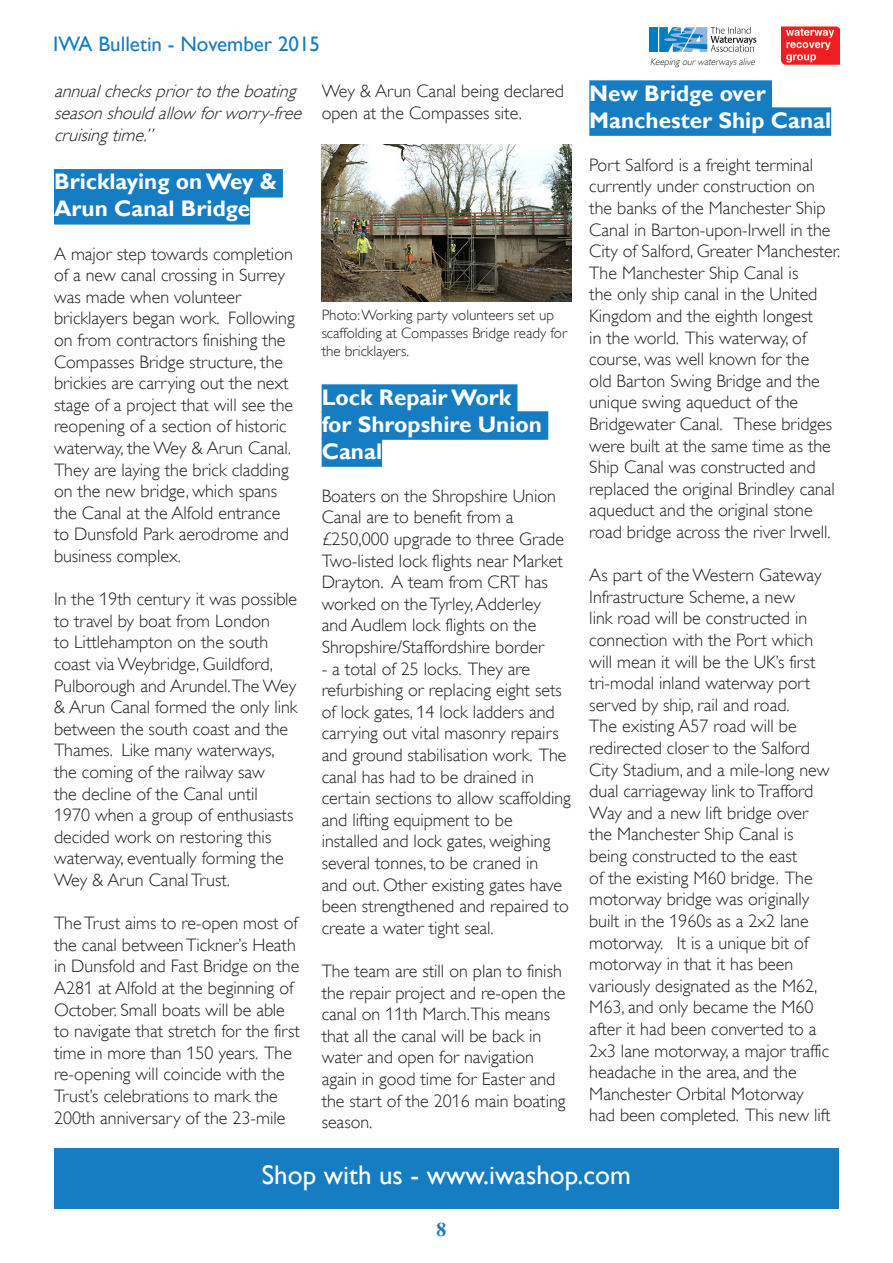
<style>
.page{position:relative;width:893px;height:1263px;background:#fff}
.page>*{position:absolute;margin:0;border:0;box-sizing:border-box;transform-origin:0 0}
.Footer_Text{font:27px "Gill Sans";color:#fff}
.Article_Name{font:700 22.5px/27px "Gill Sans";color:#fff}
.t1{font:21px "Gill Sans";color:#177dc2}
.t2{font:700 19.5px "Times";color:#177dc2}
.Body_Text{font:300 18px/21.6px "Gill Alt One";color:#231f20}
.Body_Text-2{font:italic 300 18px/21.6px "Gill Alt One";color:#231f20}
.image_caption{font:300 15px/18px "Gill Alt One";color:#231f20}
.t3{font:italic 300 9.75px "Gill Alt One";color:#231f20}
</style>
<div class="page">
<div style="left:650px;top:27px;width:8px;height:25px;background:#007cc2"></div>
<svg style="left:659px;top:27px;width:97px;height:25px"></svg>
<img style="left:781px;top:26px;width:58px;height:39px">
<div style="left:54px;top:1148px;width:785px;height:61px;background:#177dc2"></div>
<div style="left:54px;top:169px;width:229px;height:29px;background:#177dc2"></div>
<div style="left:54px;top:196px;width:196px;height:29px;background:#177dc2"></div>
<div style="left:322px;top:384px;width:195px;height:29px;background:#177dc2"></div>
<div style="left:322px;top:411px;width:226px;height:29px;background:#177dc2"></div>
<div style="left:322px;top:438px;width:60px;height:29px;background:#177dc2"></div>
<img style="left:322px;top:144px;width:249px;height:158px">
<div style="left:589px;top:80px;width:183px;height:29px;background:#177dc2"></div>
<div style="left:589px;top:107px;width:242px;height:29px;background:#177dc2"></div>
<p class="t1" style="left:53px;top:32px;width:268px">IWA Bulletin - November 2015</p>
<p class="Body_Text-2" style="left:54px;top:81px;width:254px">annualcheckspriortotheboating seasonshouldallow forworry-free cruisingtime.”</p>
<p class="Article_Name" style="left:54px;top:169px;width:224px">Bricklaying on Wey &amp;<br>Arun Canal Bridge</p>
<p class="Body_Text" style="left:54px;top:243px;width:242px">A major step towards completion of a new canal crossing in Surrey was made when volunteer bricklayers began work. Following on from contractors finishing the<br>Compasses Bridge structure, the brickies are carrying out the next stage of a project that will see the reopening of a section of historic waterway, the Wey &amp; Arun Canal.<br>They are laying the brick cladding on the new bridge, which spans the Canal at the Alfold entrance to Dunsfold Park aerodrome and business complex.</p>
<p class="Body_Text" style="left:54px;top:588px;width:245px">In the 19th century it was possible to travel by boat from London<br>to Littlehampton on the south coast via Weybridge, Guildford,<br>Pulborough and Arundel.The Wey &amp; Arun Canal formed the only link between the south coast and the<br>Thames. Like many waterways, the coming of the railway saw<br>the decline of the Canal until<br>1970 when a group of enthusiasts decided work on restoring this waterway, eventually forming the<br>Wey &amp; Arun Canal Trust.</p>
<p class="Body_Text" style="left:54px;top:912px;width:247px">The Trust aims to re-open most of the canal between Tickner’s Heath in Dunsfold and Fast Bridge on the A281 at Alfold at the beginning of October. Small boats will be able to navigate that stretch for the first time in more than 150 years. The re-opening will coincide with the Trust’s celebrations to mark the 200th anniversary of the 23-mile</p>
<p class="Body_Text" style="left:322px;top:81px;width:244px">Wey &amp; Arun Canal being declared open at the Compasses site.</p>
<p class="image_caption" style="left:322px;top:306px;width:247px">Photo: Working party volunteers set up scaffolding at Compasses Bridge ready for the bricklayers.</p>
<p class="Article_Name" style="left:322px;top:384px;width:222px">Lock Repair Work for Shropshire Union<br>Canal</p>
<p class="Body_Text" style="left:322px;top:485px;width:244px">Boaters on the Shropshire Union<br>Canal are to benefit from a £250,000 upgrade to three Grade<br>Two-listed lock flights near Market<br>Drayton. A team from CRT has worked on the Tyrley, Adderley and Audlem lock flights on the<br>Shropshire/Staffordshire border</p>
<p class="Body_Text" style="left:322px;top:658px;width:251px">- a total of 25 locks. They are refurbishing or replacing eight sets of lock gates, 14 lock ladders and carrying out vital masonry repairs and ground stabilisation work. The canal has had to be drained in certain sections to allow scaffolding and lifting equipment to be installed and lock gates, weighing several tonnes, to be craned in<br>and out. Other existing gates have been strengthened and repaired to create a water tight seal.</p>
<p class="Body_Text" style="left:322px;top:960px;width:245px">The team are still on plan to finish the repair project and re-open the canal on 11th March.This means that all the canal will be back in water and open for navigation again in good time for Easter and the start of the 2016 main boating season.</p>
<p class="t3" style="left:650px;top:56px;width:108px">Keeping ourwaterwaysalive</p>
<p class="Article_Name" style="left:589px;top:80px;width:243px">New Bridge over<br>Manchester Ship Canal</p>
<p class="Body_Text" style="left:589px;top:154px;width:253px">Port Salford is a freight terminal currently under construction on the banks of the Manchester Ship<br>Canal in Barton-upon-Irwell in the<br>City of Salford, Greater Manchester.<br>The Manchester Ship Canal is<br>the only ship canal in the United<br>Kingdom and the eighth longest<br>in the world. This waterway, of course, was well known for the<br>old Barton Swing Bridge and the unique swing aqueduct of the<br>Bridgewater Canal. These bridges were built at the same time as the<br>Ship Canal was constructed and replaced the original Brindley canal aqueduct and the original stone road bridge across the river Irwell.</p>
<p class="Body_Text" style="left:589px;top:564px;width:243px">As part of the Western Gateway<br>Infrastructure Scheme, a new<br>link road will be constructed in connection with the Port which will mean it will be the UK’s first tri-modal inland waterway port served by ship, rail and road.<br>The existing A57 road will be redirected closer to the Salford<br>City Stadium, and a mile-long new dual carriageway link to Trafford<br>Way and a new lift bridge over the Manchester Ship Canal is being constructed to the east<br>of the existing M60 bridge. The motorway bridge was originally built in the 1960s as a 2x2 lane motorway. It is a unique bit of motorway in that it has been variously designated as the M62,<br>M63, and only became the M60 after it had been converted to a<br>2x3 lane motorway, a major traffic headache in the area, and the<br>Manchester Orbital Motorway had been completed. This new lift</p>
<p class="Footer_Text" style="left:262px;top:1159px;width:371px">Shop with us - www.iwashop.com</p>
<p class="t2" style="left:437px;top:1218px;width:11px">8</p>
</div>
